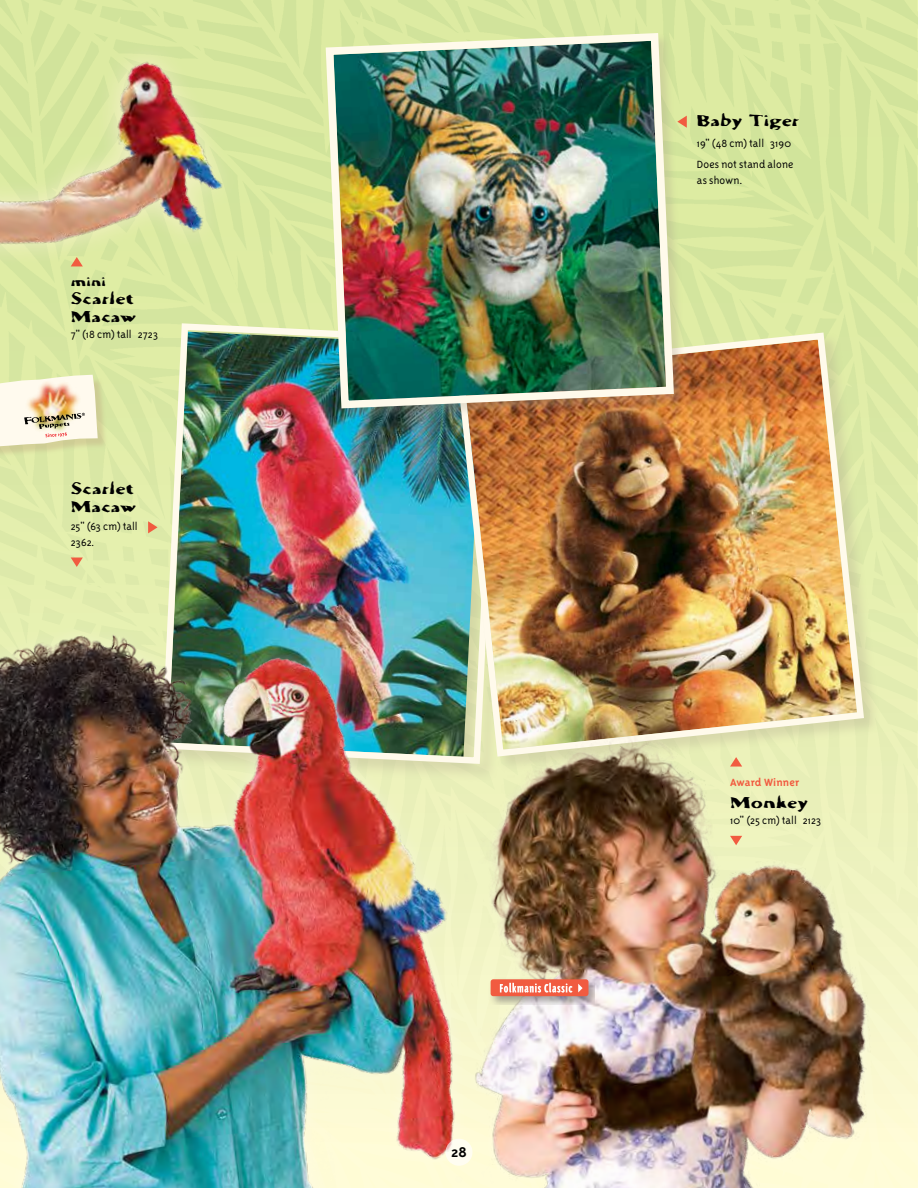
<style>
.page{position:relative;width:918px;height:1188px;background:#fff}
.page>*{position:absolute;margin:0;border:0;box-sizing:border-box;transform-origin:0 0}
.t1{font:700 16.2px "Triplex Sans OT";color:#000}
.t2{font:15px/18px "Cutamond Basic";color:#000;scale:1.4 1}
.t3{font:300 12px/16.5px "Triplex Sans OT";letter-spacing:.01em;color:#000}
.t4{font:700 12px "Triplex Sans OT";letter-spacing:.01em;color:#f15b40}
.t5{font:12px "Cutamond Basic";color:#000;scale:1.4 1}
.s1{font-family:"Triplex Italic OT"}
</style>
<div class="page">
<img style="left:158px;top:320px;width:295px;height:282px">
<div style="left:456px;top:332px;width:425px;height:442px;background:#e1edac"></div>
<img style="left:453px;top:329px;width:415px;height:392px">
<div style="left:325px;top:32px;width:362px;height:390px;background:#aa9e89;opacity:.3"></div>
<img style="left:322px;top:29px;width:356px;height:383px">
<img style="left:0;top:10px;width:248px;height:305px">
<img style="left:917px;top:602px;width:1px;height:586px">
<img style="left:500px;top:721px;width:403px;height:467px">
<img style="left:0;top:602px;width:497px;height:586px">
<div style="left:0;top:377px;width:109px;height:82px;background:#bc9c78;opacity:.35"></div>
<img style="left:0;top:375px;width:98px;height:71px">
<div style="left:488px;top:977px;width:107px;height:28px;background:#716c6b;opacity:.6"></div>
<div style="left:491px;top:979px;width:97px;height:17px;background:#f15b40;border-radius:3px"></div>
<svg style="left:500px;top:983px;width:83px;height:10px"></svg>
<svg style="left:730px;top:757px;width:12px;height:10px"></svg>
<svg style="left:730px;top:836px;width:12px;height:9px"></svg>
<svg style="left:148px;top:521px;width:10px;height:12px"></svg>
<svg style="left:71px;top:558px;width:12px;height:9px"></svg>
<svg style="left:71px;top:257px;width:12px;height:9px"></svg>
<svg style="left:677px;top:116px;width:10px;height:12px"></svg>
<div style="left:446px;top:1139px;width:26px;height:27px;background:#fffdf0;border-radius:50%"></div>
<p class="t5" style="left:71px;top:273px;width:27px">mini</p>
<p class="t2" style="left:71px;top:289px;width:48px">Scarlet<br>Macaw</p>
<p class="t3" style="left:71px;top:326px;width:89px">7" (18 cm) tall 2723</p>
<p class="t2" style="left:71px;top:479px;width:48px">Scarlet<br>Macaw</p>
<p class="t3" style="left:71px;top:518px;width:69px">25" (63 cm) tall<br>2362<span class="s1">.</span></p>
<p class="t2" style="left:697px;top:112px;width:75px">Baby Tiger</p>
<p class="t3" style="left:697px;top:133px;width:98px;line-height:20.9px">19" (48 cm) tall 3190<br>Does not stand alone</p>
<p class="t3" style="left:697px;top:172px;width:47px">as shown.</p>
<h1 class="t1" style="left:451px;top:1143px;width:17px">28</h1>
<p class="t4" style="left:730px;top:775px;width:71px">Award Winner</p>
<p class="t2" style="left:730px;top:793px;width:57px">Monkey</p>
<p class="t3" style="left:730px;top:813px;width:93px">10" (25 cm) tall 2123</p>
</div>
